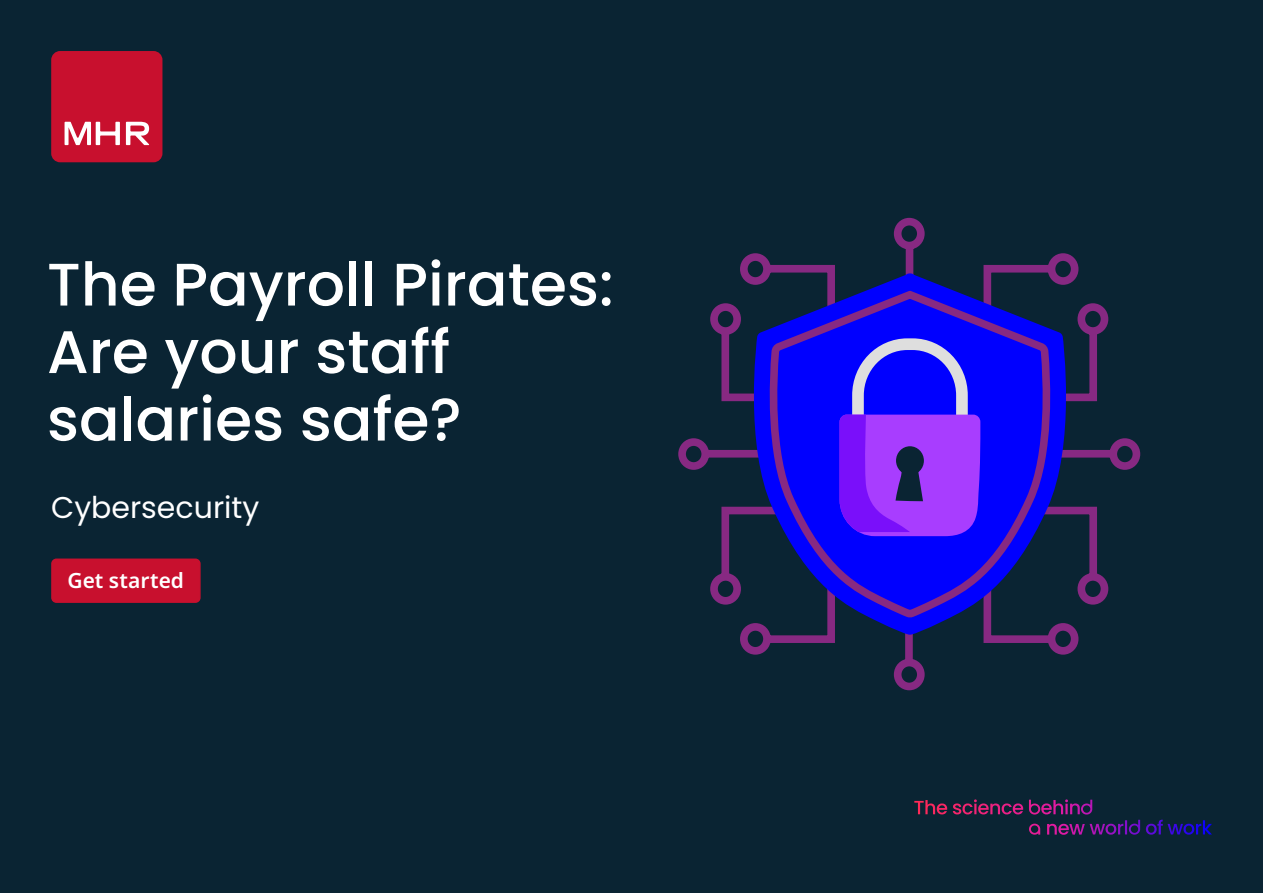
<style>
.page{position:relative;width:1263px;height:893px;background:#0a2433}
.page>*{position:absolute;margin:0;border:0;box-sizing:border-box;transform-origin:0 0}
.t1{font:500 60px/67.5px "Poppins";color:#fff}
.t2{font:30px "Poppins";color:#fff}
.t3{font:21px "Noto Sans";letter-spacing:.005em;color:#fff}
</style>
<div class="page">
<div style="left:51px;top:51px;width:111px;height:111px;background:#c8102e;border-radius:9px"></div>
<svg style="left:65px;top:122px;width:55px;height:23px"></svg>
<svg style="left:126px;top:122px;width:23px;height:23px"></svg>
<svg style="left:974px;top:799px;width:238px;height:36px"></svg>
<div style="left:52px;top:559px;width:148px;height:43px;background:#c8102e;border-radius:4px"></div>
<div style="left:51px;top:558px;width:150px;height:45px;border:2px solid #c8102e;border-radius:4px"></div>
<svg style="left:678px;top:217px;width:463px;height:474px"></svg>
<svg style="left:744px;top:273px;width:332px;height:362px"></svg>
<svg style="left:749px;top:279px;width:321px;height:350px"></svg>
<svg style="left:759px;top:283px;width:294px;height:340px"></svg>
<svg style="left:839px;top:333px;width:141px;height:203px;background:#662ef2"></svg>
<p class="t1" style="left:47px;top:251px;width:568px">The Payroll Pirates:<br>Are your staff salaries safe?</p>
<p class="t2" style="left:51px;top:490px;width:210px">Cybersecurity</p>
<p class="t3" style="left:67px;top:565px;width:118px">Get started</p>
</div>
